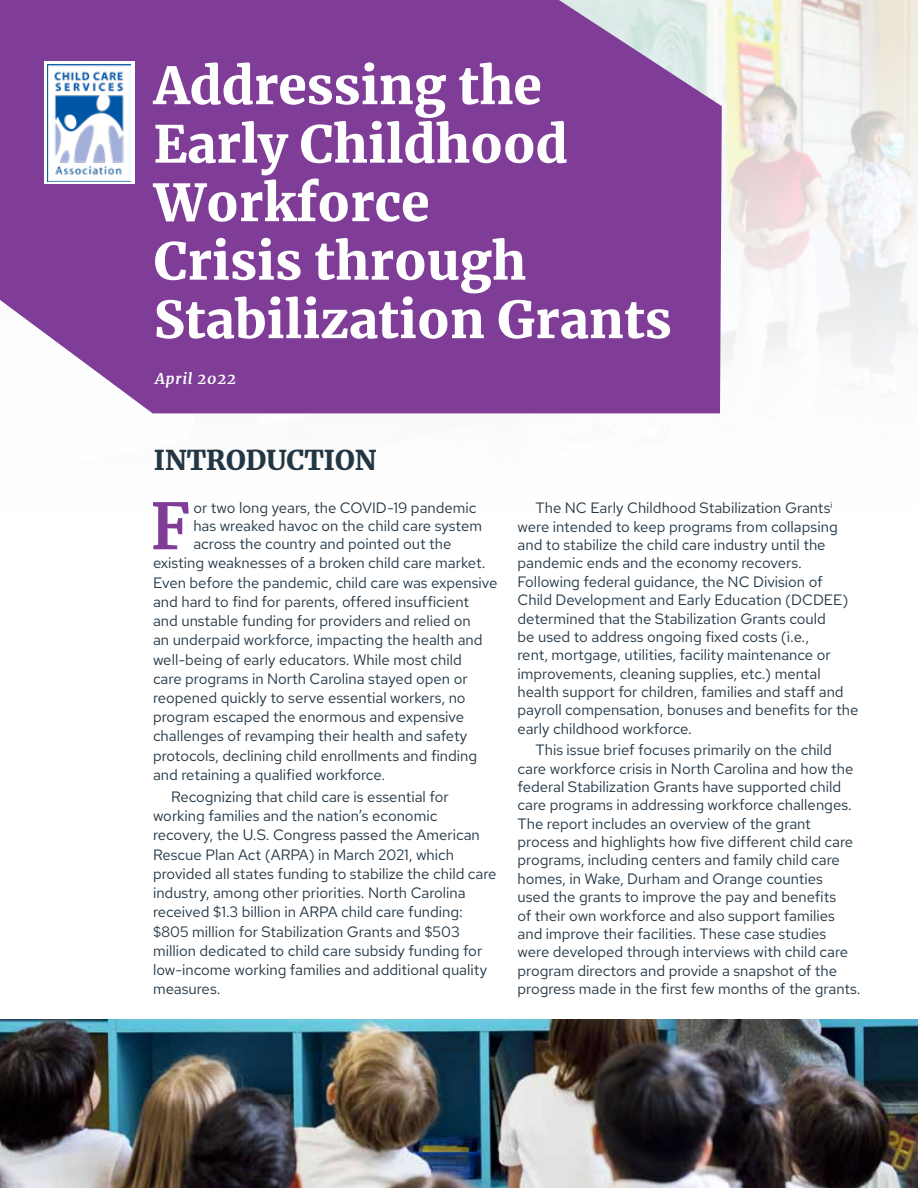
<style>
.page{position:relative;width:918px;height:1188px;background:#fff}
.page>*{position:absolute;margin:0;border:0;box-sizing:border-box;transform-origin:0 0}
.t1{font:700 63.45px "Merriweather";color:#7f3d97}
.t2{font:900 51px/58.5px "Merriweather";color:#fff}
.t3{font:900 27px "Merriweather";color:#233644}
.t4{font:300 15px/18.5px "Red Hat Text";color:#233644}
.t5{font:italic 700 15px "Merriweather";letter-spacing:.05em;color:#fff}
</style>
<div class="page">
<img style="left:152px;top:0;width:766px;height:414px">
<div style="left:0;top:0;width:722px;height:413px;background:#7f3d97"></div>
<img style="left:0;top:1020px;width:918px;height:168px">
<div style="left:44px;top:62px;width:90px;height:122px;background:linear-gradient(to right,#fff,#fff)"></div>
<img style="left:48px;top:64px;width:83px;height:118px">
<h2 class="t2" style="left:154px;top:55px;width:520px">Addressing the<br>Early Childhood<br>Workforce<br>Crisis through<br>Stabilization Grants</h2>
<p class="t5" style="left:155px;top:368px;width:82px">April 2022</p>
<h3 class="t3" style="left:154px;top:441px;width:224px">INTRODUCTION</h3>
<h1 class="t1" style="left:151px;top:482px;width:41px">F</h1>
<p class="t4" style="left:193px;top:499px;width:285px">or two long years, the COVID-19 pandemic</p>
<p class="t4" style="left:193px;top:517px;width:290px">has wreaked havoc on the child care system</p>
<p class="t4" style="left:193px;top:535px;width:260px">across the country and pointed out the</p>
<p class="t4" style="left:153px;top:554px;width:334px">existing weaknesses of a broken child care market.</p>
<p class="t4" style="left:153px;top:573px;width:346px">Even before the pandemic, child care was expensive</p>
<p class="t4" style="left:153px;top:592px;width:318px">and hard to find for parents, offered insufficient</p>
<p class="t4" style="left:153px;top:611px;width:319px">and unstable funding for providers and relied on</p>
<p class="t4" style="left:153px;top:631px;width:331px">an underpaid workforce, impacting the health and</p>
<p class="t4" style="left:153px;top:650px;width:310px">well-being of early educators. While most child</p>
<p class="t4" style="left:153px;top:669px;width:316px">care programs in North Carolina stayed open or</p>
<p class="t4" style="left:153px;top:688px;width:314px">reopened quickly to serve essential workers, no</p>
<p class="t4" style="left:153px;top:707px;width:313px">program escaped the enormous and expensive</p>
<p class="t4" style="left:153px;top:727px;width:316px">challenges of revamping their health and safety</p>
<p class="t4" style="left:153px;top:746px;width:326px">protocols, declining child enrollments and finding</p>
<p class="t4" style="left:153px;top:765px;width:234px">and retaining a qualified workforce.</p>
<p class="t4" style="left:153px;top:787px;width:345px;line-height:19.2px;text-indent:18px">Recognizing that child care is essential for working families and the nation’s economic recovery, the U.S. Congress passed the American Rescue Plan Act (ARPA) in March 2021, which provided all states funding to stabilize the child care industry, among other priorities. North Carolina received $1.3 billion in ARPA child care funding: $805 million for Stabilization Grants and $503 million dedicated to child care subsidy funding for low-income working families and additional quality measures.</p>
<p class="t4" style="left:517px;top:499px;width:342px;text-indent:18px">The NC Early Childhood Stabilization Grants<sup>i </sup>were intended to keep programs from collapsing and to stabilize the child care industry until the pandemic ends and the economy recovers.<br>Following federal guidance, the NC Division of Child Development and Early Education (DCDEE) determined that the Stabilization Grants could<br>be used to address ongoing fixed costs (i.e.,<br>rent, mortgage, utilities, facility maintenance or improvements, cleaning supplies, etc.) mental health support for children, families and staff and payroll compensation, bonuses and benefits for the early childhood workforce.</p>
<p class="t4" style="left:517px;top:740px;width:345px;text-indent:18px">This issue brief focuses primarily on the child care workforce crisis in North Carolina and how the federal Stabilization Grants have supported child care programs in addressing workforce challenges.<br>The report includes an overview of the grant process and highlights how five different child care programs, including centers and family child care homes, in Wake, Durham and Orange counties<br>used the grants to improve the pay and benefits<br>of their own workforce and also support families and improve their facilities. These case studies were developed through interviews with child care program directors and provide a snapshot of the progress made in the first few months of the grants.</p>
</div>
